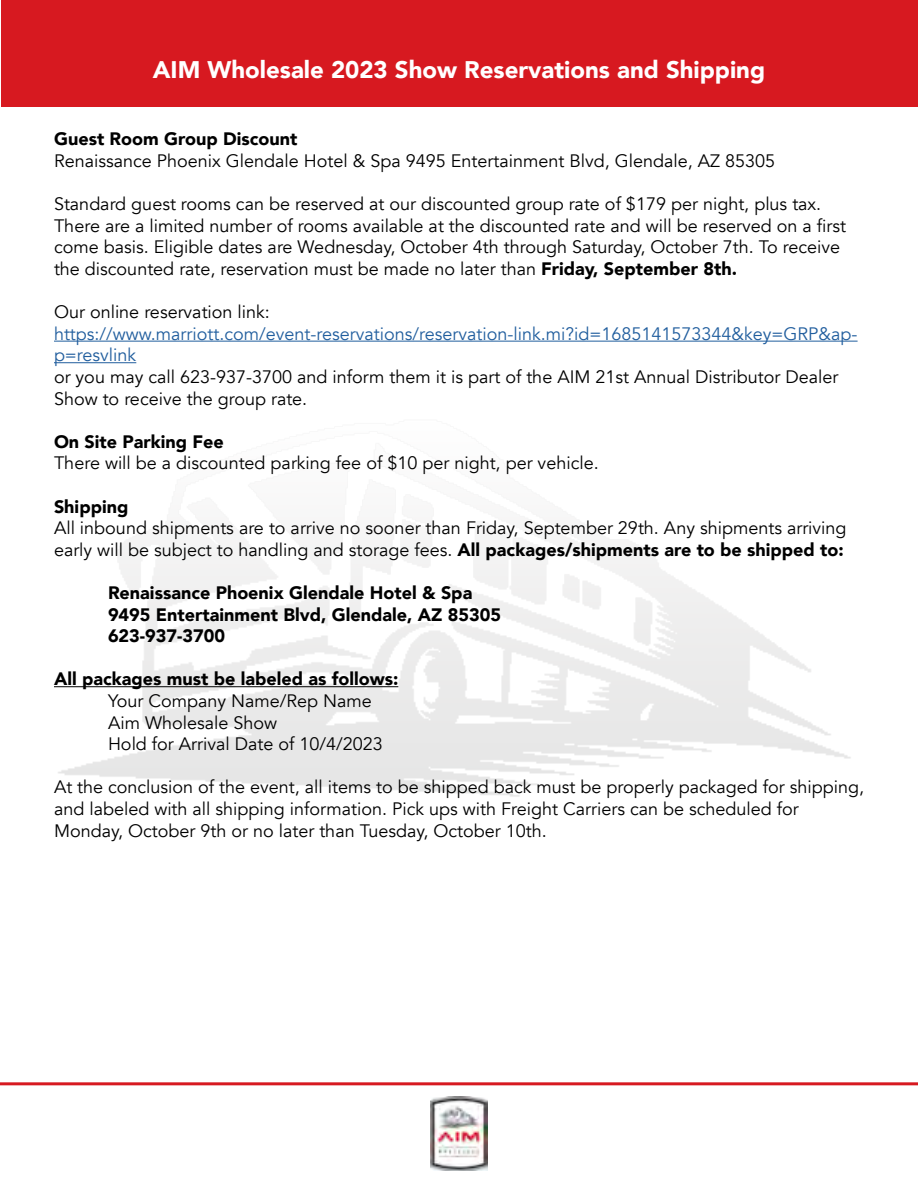
<style>
.page{position:relative;width:918px;height:1188px;background:#fff}
.page>*{position:absolute;margin:0;border:0;box-sizing:border-box;transform-origin:0 0}
.t1{font:900 24px "Avenir";color:#fff}
.t2{font:18px/21.6px "Avenir";color:#000}
.t3{font:900 18px/21.6px "Avenir";color:#000}
.t4{font:18px/21.6px "Avenir";color:#215e9e}
.s1{font-weight:900}
</style>
<div class="page">
<div style="left:2px;top:0;width:916px;height:106px;background:#d71920"></div>
<hr style="left:0;top:1082px;width:918px;height:3px;background:#d71920">
<img style="left:430px;top:1097px;width:58px;height:73px">
<hr style="left:54px;top:341px;width:804px;height:1px;background:#215e9e">
<hr style="left:54px;top:362px;width:82px;height:1px;background:#215e9e">
<hr style="left:54px;top:686px;width:344px;height:1px;background:#000">
<h1 class="t1" style="left:153px;top:49px;width:614px">AIM Wholesale 2023 Show Reservations and Shipping</h1>
<p class="t3" style="left:54px;top:128px;width:245px">Guest Room Group Discount</p>
<p class="t2" style="left:54px;top:150px;width:723px">Renaissance Phoenix Glendale Hotel &amp; Spa 9495 Entertainment Blvd, Glendale, AZ 85305</p>
<p class="t2" style="left:54px;top:194px;width:794px">Standard guest rooms can be reserved at our discounted group rate of $179 per night, plus tax.<br>There are a limited number of rooms available at the discounted rate and will be reserved on a first come basis. Eligible dates are Wednesday, October 4th through Saturday, October 7th. To receive the discounted rate, reservation must be made no later than <span class="s1">Friday, September 8th.</span></p>
<p class="t2" style="left:54px;top:302px;width:217px">Our online reservation link:</p>
<p class="t4" style="left:54px;top:323px;width:805px">https://www.marriott.com/event-reservations/reservation-link.mi?id=1685141573344&amp;key=GRP&amp;ap&shy;p=resvlink</p>
<p class="t2" style="left:54px;top:366px;width:786px">or you may call 623-937-3700 and inform them it is part of the AIM 21st Annual Distributor Dealer<br>Show to receive the group rate.</p>
<p class="t3" style="left:54px;top:430px;width:171px">On Site Parking Fee</p>
<p class="t2" style="left:54px;top:453px;width:546px">There will be a discounted parking fee of $10 per night, per vehicle.</p>
<p class="t3" style="left:54px;top:495px;width:76px">Shipping</p>
<p class="t2" style="left:54px;top:518px;width:794px">All inbound shipments are to arrive no sooner than Friday, September 29th. Any shipments arriving early will be subject to handling and storage fees. <span class="s1">All packages/shipments are to be shipped to:</span></p>
<p class="t3" style="left:108px;top:581px;width:395px">Renaissance Phoenix Glendale Hotel &amp; Spa<br>9495 Entertainment Blvd, Glendale, AZ 85305<br>623-937-3700</p>
<p class="t3" style="left:54px;top:668px;width:346px">All packages must be labeled as follows:</p>
<p class="t2" style="left:108px;top:690px;width:276px">Your Company Name/Rep Name<br>Aim Wholesale Show<br>Hold for Arrival Date of 10/4/2023</p>
<p class="t2" style="left:54px;top:777px;width:812px">At the conclusion of the event, all items to be shipped back must be properly packaged for shipping, and labeled with all shipping information. Pick ups with Freight Carriers can be scheduled for<br>Monday, October 9th or no later than Tuesday, October 10th.</p>
</div>
